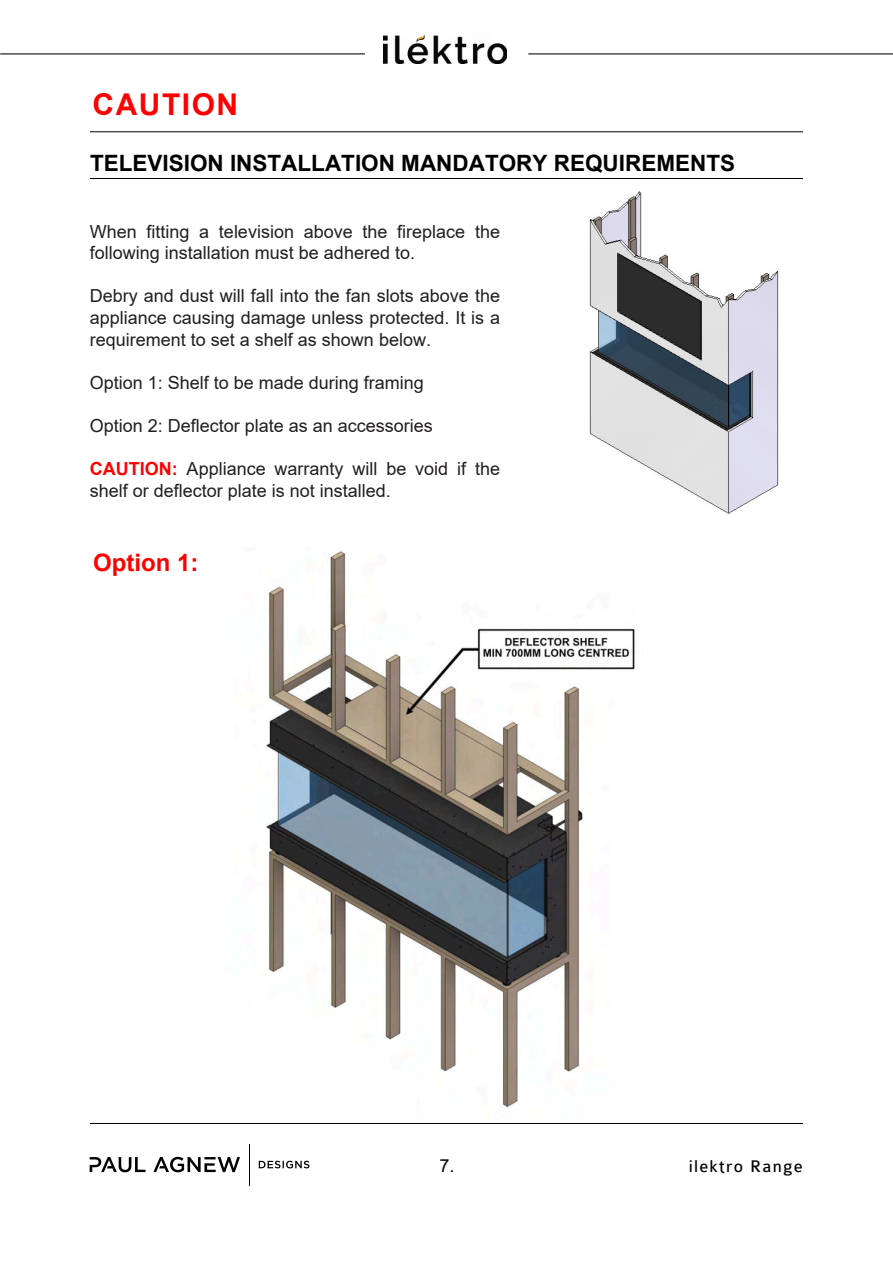
<style>
.page{position:relative;width:893px;height:1263px;background:#fff}
.page>*{position:absolute;margin:0;border:0;box-sizing:border-box;transform-origin:0 0}
.t1{font:700 30px "Arial";letter-spacing:.05em;color:#f00}
.t2{font:700 24px "Arial";color:#f00}
.t3{font:700 22.5px "Arial";color:#000}
.t4{font:18px/21.6px "Arial";color:#221e1f}
.t5{font:18px "Colaborate";letter-spacing:.07em;color:#000}
.t6{font:18px "Arial";color:#000}
.s1{font-weight:700;color:#f00}
.s2{font-family:"Colaborate"}
</style>
<div class="page">
<hr style="left:90px;top:131px;width:713px;height:1px;background:#000">
<hr style="left:90px;top:178px;width:713px;height:1px;background:#000">
<img style="left:383px;top:35px;width:124px;height:28px">
<hr style="left:0;top:53px;width:365px;height:1px;background:#251f1e">
<hr style="left:528px;top:53px;width:365px;height:1px;background:#251f1e">
<hr style="left:90px;top:1123px;width:713px;height:1px;background:#000">
<svg style="left:259px;top:1161px;width:50px;height:7px"></svg>
<hr style="left:249px;top:1144px;width:1px;height:41px;background:#000">
<svg style="left:90px;top:1157px;width:150px;height:15px"></svg>
<img style="left:589px;top:191px;width:190px;height:323px">
<img style="left:266px;top:550px;width:369px;height:558px">
<h1 class="t1" style="left:93px;top:83px;width:147px">CAUTION</h1>
<p class="t3" style="left:90px;top:147px;width:647px">TELEVISION INSTALLATION MANDATORY REQUIREMENTS</p>
<p class="t4" style="left:90px;top:220px;width:412px">When fitting a television above the fireplace the following installation must be adhered to.</p>
<p class="t4" style="left:90px;top:285px;width:412px;text-align:justify">Debry and dust will fall into the fan slots above the appliance causing damage unless protected. It is a requirement to set a shelf as shown below.</p>
<p class="t4" style="left:90px;top:372px;width:336px">Option 1: Shelf to be made during framing</p>
<p class="t4" style="left:90px;top:415px;width:345px">Option 2: Deflector plate as an accessories</p>
<p class="t4" style="left:90px;top:458px;width:412px"><span class="s1">CAUTION:</span> Appliance warranty will be void if the shelf or deflector plate is not installed.</p>
<h2 class="t2" style="left:93px;top:545px;width:107px">Option 1:</h2>
<p class="t6" style="left:439px;top:1153px;width:16px">7<span class="s2">.</span></p>
<p class="t5" style="left:689px;top:1157px;width:116px">ilektro Range</p>
</div>
